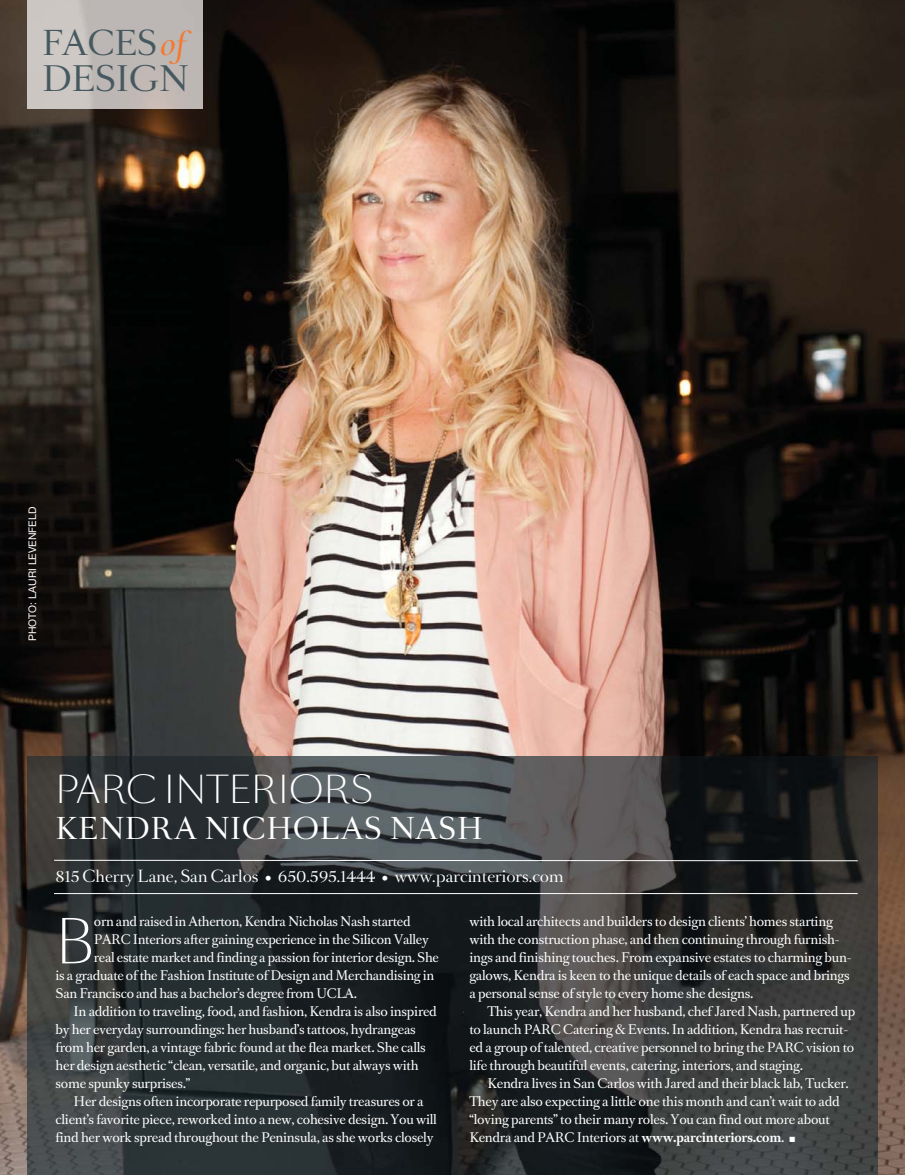
<style>
.page{position:relative;width:905px;height:1175px;background:#fff}
.page>*{position:absolute;margin:0;border:0;box-sizing:border-box;transform-origin:0 0}
.t1{font:300 57.75px "Sang Bleu BP Sans";color:#fff}
.t2{font:300 36px "Sang Bleu BP Sans";letter-spacing:.02em;color:#fff}
.t3{font:31.5px "Romain BP Headline";color:#475960}
.t4{font:30.75px "Romain BP Headline";color:#475960}
.t5{font:27px "Romain BP Headline";letter-spacing:.035em;color:#fff}
.t6{font:15px "Romain BP Headline";color:#fff}
.t7{font:12.6px/18px "Romain BP Text";letter-spacing:-.02em;color:#fff}
.t8{font:10.5px "Helvetica Neue";color:#fff}
.s1{font-style:italic;font-size:30px;color:#f47a33}
.s2{font-weight:700}
</style>
<div class="page">
<img style="left:0;top:0;width:904px;height:1174px">
<img style="left:27px;top:0;width:176px;height:108px">
<img style="left:27px;top:756px;width:851px;height:418px">
<hr style="left:54px;top:893px;width:803px;height:1px;background:#fff">
<svg style="left:53px;top:859px;width:805px;height:2px"></svg>
<h3 class="t4" style="left:42px;top:29px;width:146px">FACES<span class="s1">of</span></h3>
<h3 class="t3" style="left:42px;top:64px;width:148px">DESIGN</h3>
<p class="t8" style="left:28px;top:641px;width:136px;rotate:-90deg">PHOTO: LAURI LEVENFELD</p>
<h2 class="t2" style="left:56px;top:773px;width:319px">PARC INTERIORS</h2>
<h3 class="t5" style="left:56px;top:816px;width:429px">KENDRA NICHOLAS NASH</h3>
<p class="t6" style="left:56px;top:869px;width:509px">815 Cherry Lane, San Carlos • 650.595.1444 • www.parcinteriors.com</p>
<h1 class="t1" style="left:55px;top:915px;width:40px">B</h1>
<p class="t7" style="left:94px;top:914px;width:318px">orn and raised in Atherton, Kendra Nicholas Nash started</p>
<p class="t7" style="left:94px;top:932px;width:336px">PARC Interiors after gaining experience in the Silicon Valley</p>
<p class="t7" style="left:94px;top:950px;width:346px">real estate market and finding a passion for interior design. She</p>
<p class="t7" style="left:55px;top:968px;width:380px">is a graduate of the Fashion Institute of Design and Merchandising in</p>
<p class="t7" style="left:55px;top:986px;width:303px">San Francisco and has a bachelor’s degree from UCLA.</p>
<p class="t7" style="left:74px;top:1004px;width:365px">In addition to traveling, food, and fashion, Kendra is also inspired</p>
<p class="t7" style="left:56px;top:1022px;width:362px">by her everyday surroundings: her husband’s tattoos, hydrangeas</p>
<p class="t7" style="left:56px;top:1040px;width:372px">from her garden, a vintage fabric found at the flea market. She calls</p>
<p class="t7" style="left:56px;top:1058px;width:364px">her design aesthetic “clean, versatile, and organic, but always with</p>
<p class="t7" style="left:56px;top:1076px;width:137px">some spunky surprises.”</p>
<p class="t7" style="left:74px;top:1094px;width:351px">Her designs often incorporate repurposed family treasures or a</p>
<p class="t7" style="left:56px;top:1112px;width:383px">client’s favorite piece, reworked into a new, cohesive design. You will</p>
<p class="t7" style="left:56px;top:1130px;width:379px">find her work spread throughout the Peninsula, as she works closely</p>
<p class="t7" style="left:469px;top:914px;width:383px">with local architects and builders to design clients’ homes starting with the construction phase, and then continuing through furnish&shy;ings and finishing touches. From expansive estates to charming bun&shy;galows, Kendra is keen to the unique details of each space and brings a personal sense of style to every home she designs.</p>
<p class="t7" style="left:469px;top:1004px;width:387px;text-indent:18px">This year, Kendra and her husband, chef Jared Nash, partnered up to launch PARC Catering &amp; Events. In addition, Kendra has recruit&shy;ed a group of talented, creative personnel to bring the PARC vision to life through beautiful events, catering, interiors, and staging.</p>
<p class="t7" style="left:469px;top:1076px;width:381px;text-indent:18px">Kendra lives in San Carlos with Jared and their black lab, Tucker.<br>They are also expecting a little one this month and can’t wait to add “loving parents” to their many roles. You can find out more about Kendra and PARC Interiors at <span class="s2">www.parcinteriors.com</span>. ■</p>
</div>
